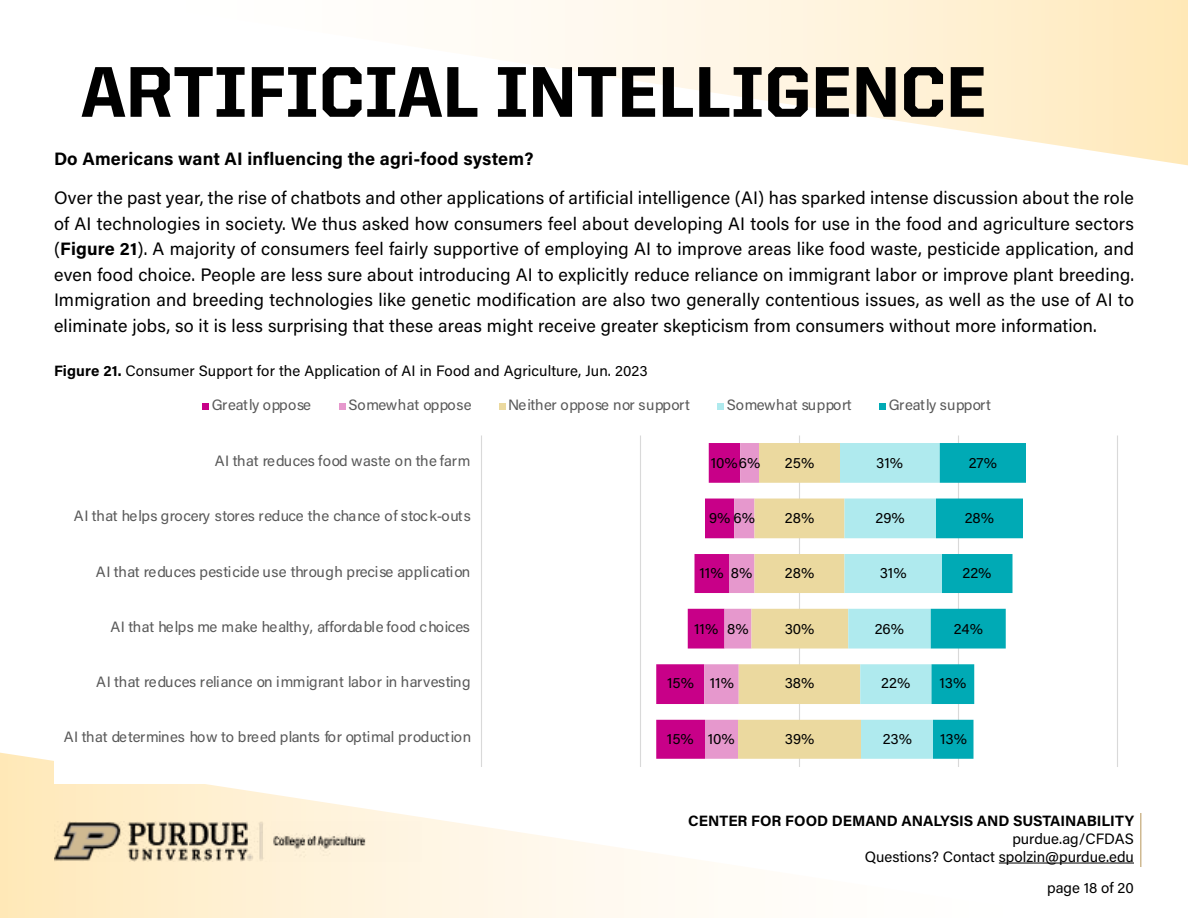
<style>
.page{position:relative;width:1188px;height:918px;background:#fff}
.page>*{position:absolute;margin:0;border:0;box-sizing:border-box;transform-origin:0 0}
.t1{font:800 72px "United Sans Reg";color:#000}
.t2{font:18px/25.5px "Acumin Pro";letter-spacing:.01em;color:#000;text-align:justify}
.t3{font:700 18px "Acumin Pro";letter-spacing:.01em;color:#000}
.t4{font:15px "Acumin Pro";letter-spacing:-.005em;color:#595959}
.t5{font:15px/18px "Acumin Pro";color:#000;text-align:right}
.t6{font:700 15px "Acumin Pro";letter-spacing:-.005em;color:#000}
.t7{font:15px "Acumin Pro";letter-spacing:.015em;color:#595959}
.t8{font:15px "Acumin Pro";letter-spacing:.025em;color:#595959}
.t9{font:15px "Acumin Pro";letter-spacing:-.025em;color:#595959}
.s1{font-weight:700}
</style>
<div class="page">
<svg style="left:480px;top:0;width:708px;height:165px"></svg>
<svg style="left:0;top:753px;width:1080px;height:165px"></svg>
<hr style="left:999px;top:863px;width:135px;height:1px;background:#000">
<hr style="left:1140px;top:813px;width:2px;height:54px;background:#cfb991">
<img style="left:54px;top:822px;width:367px;height:39px">
<div style="left:54px;top:386px;width:1080px;height:398px;background:#fff"></div>
<hr style="left:640px;top:436px;width:1px;height:331px;background:#d9d9d9">
<hr style="left:799px;top:436px;width:1px;height:331px;background:#d9d9d9">
<hr style="left:958px;top:436px;width:1px;height:331px;background:#d9d9d9">
<hr style="left:1117px;top:436px;width:1px;height:331px;background:#d9d9d9">
<svg style="left:656px;top:443px;width:370px;height:316px"></svg>
<hr style="left:481px;top:436px;width:1px;height:331px;background:#d9d9d9">
<div style="left:202px;top:403px;width:6px;height:7px;background:#c80088"></div>
<div style="left:339px;top:403px;width:7px;height:7px;background:#e698cd"></div>
<div style="left:499px;top:403px;width:7px;height:7px;background:#ebd99f"></div>
<div style="left:717px;top:403px;width:7px;height:7px;background:#afeaee"></div>
<div style="left:879px;top:403px;width:7px;height:7px;background:#00aab5"></div>
<h1 class="t1" style="left:81px;top:52px;width:907px">ARTIFICIAL INTELLIGENCE</h1>
<p class="t3" style="left:54px;top:146px;width:481px">Do Americans want AI influencing the agri-food system?</p>
<p class="t2" style="left:54px;top:184px;width:1082px">Over the past year, the rise of chatbots and other applications of artificial intelligence (AI) has sparked intense discussion about the role of AI technologies in society. We thus asked how consumers feel about developing AI tools for use in the food and agriculture sectors (<span class="s1">Figure 21</span>). A majority of consumers feel fairly supportive of employing AI to improve areas like food waste, pesticide application, and even food choice. People are less sure about introducing AI to explicitly reduce reliance on immigrant labor or improve plant breeding.<br>Immigration and breeding technologies like genetic modification are also two generally contentious issues, as well as the use of AI to eliminate jobs, so it is less surprising that these areas might receive greater skepticism from consumers without more information.</p>
<p class="t5" style="left:54px;top:361px;width:595px"><span class="s1">Figure 21.</span> Consumer Support for the Application of AI in Food and Agriculture, Jun. 2023</p>
<p class="t9" style="left:212px;top:394px;width:101px">Greatly oppose</p>
<p class="t4" style="left:348px;top:394px;width:125px">Somewhat oppose</p>
<p class="t8" style="left:508px;top:394px;width:183px">Neither oppose nor support</p>
<p class="t4" style="left:727px;top:394px;width:126px">Somewhat support</p>
<p class="t4" style="left:889px;top:394px;width:104px">Greatly support</p>
<p class="t7" style="left:215px;top:451px;width:257px">AI that reduces food waste on the farm</p>
<p class="t5" style="left:711px;top:453px;width:51px">10%6%</p>
<p class="t5" style="left:785px;top:453px;width:31px">25%</p>
<p class="t5" style="left:876px;top:453px;width:28px">31%</p>
<p class="t5" style="left:969px;top:453px;width:30px">27%</p>
<p class="t4" style="left:74px;top:505px;width:399px">AI that helps grocery stores reduce the chance of stock-outs</p>
<p class="t5" style="left:709px;top:508px;width:47px">9% 6%</p>
<p class="t5" style="left:785px;top:508px;width:31px">28%</p>
<p class="t5" style="left:876px;top:508px;width:31px">29%</p>
<p class="t5" style="left:965px;top:508px;width:31px">28%</p>
<p class="t4" style="left:96px;top:561px;width:376px">AI that reduces pesticide use through precise application</p>
<p class="t5" style="left:700px;top:563px;width:26px">11%</p>
<p class="t5" style="left:731px;top:563px;width:23px">8%</p>
<p class="t5" style="left:785px;top:563px;width:31px">28%</p>
<p class="t5" style="left:880px;top:563px;width:28px">31%</p>
<p class="t5" style="left:963px;top:563px;width:30px">22%</p>
<p class="t4" style="left:110px;top:616px;width:361px">AI that helps me make healthy, affordable food choices</p>
<p class="t5" style="left:694px;top:619px;width:26px">11%</p>
<p class="t5" style="left:727px;top:619px;width:23px">8%</p>
<p class="t5" style="left:785px;top:619px;width:31px">30%</p>
<p class="t5" style="left:875px;top:619px;width:31px">26%</p>
<p class="t5" style="left:954px;top:619px;width:31px">24%</p>
<p class="t4" style="left:96px;top:671px;width:376px">AI that reduces reliance on immigrant labor in harvesting</p>
<p class="t5" style="left:667px;top:673px;width:28px">15%</p>
<p class="t5" style="left:710px;top:673px;width:26px">11%</p>
<p class="t5" style="left:785px;top:673px;width:31px">38%</p>
<p class="t5" style="left:881px;top:673px;width:30px">22%</p>
<p class="t5" style="left:939px;top:673px;width:28px">13%</p>
<p class="t4" style="left:64px;top:727px;width:409px">AI that determines how to breed plants for optimal production</p>
<p class="t5" style="left:667px;top:729px;width:28px">15%</p>
<p class="t5" style="left:708px;top:729px;width:29px">10%</p>
<p class="t5" style="left:785px;top:729px;width:31px">39%</p>
<p class="t5" style="left:883px;top:729px;width:31px">23%</p>
<p class="t5" style="left:940px;top:729px;width:28px">13%</p>
<p class="t6" style="left:688px;top:810px;width:447px">CENTER FOR FOOD DEMAND ANALYSIS AND SUSTAINABILITY</p>
<p class="t5" style="left:865px;top:829px;width:271px">purdue.ag/CFDAS<br>Questions? Contact spolzin@purdue.edu</p>
<p class="t5" style="left:1047px;top:879px;width:88px">page 18 of 20</p>
</div>
